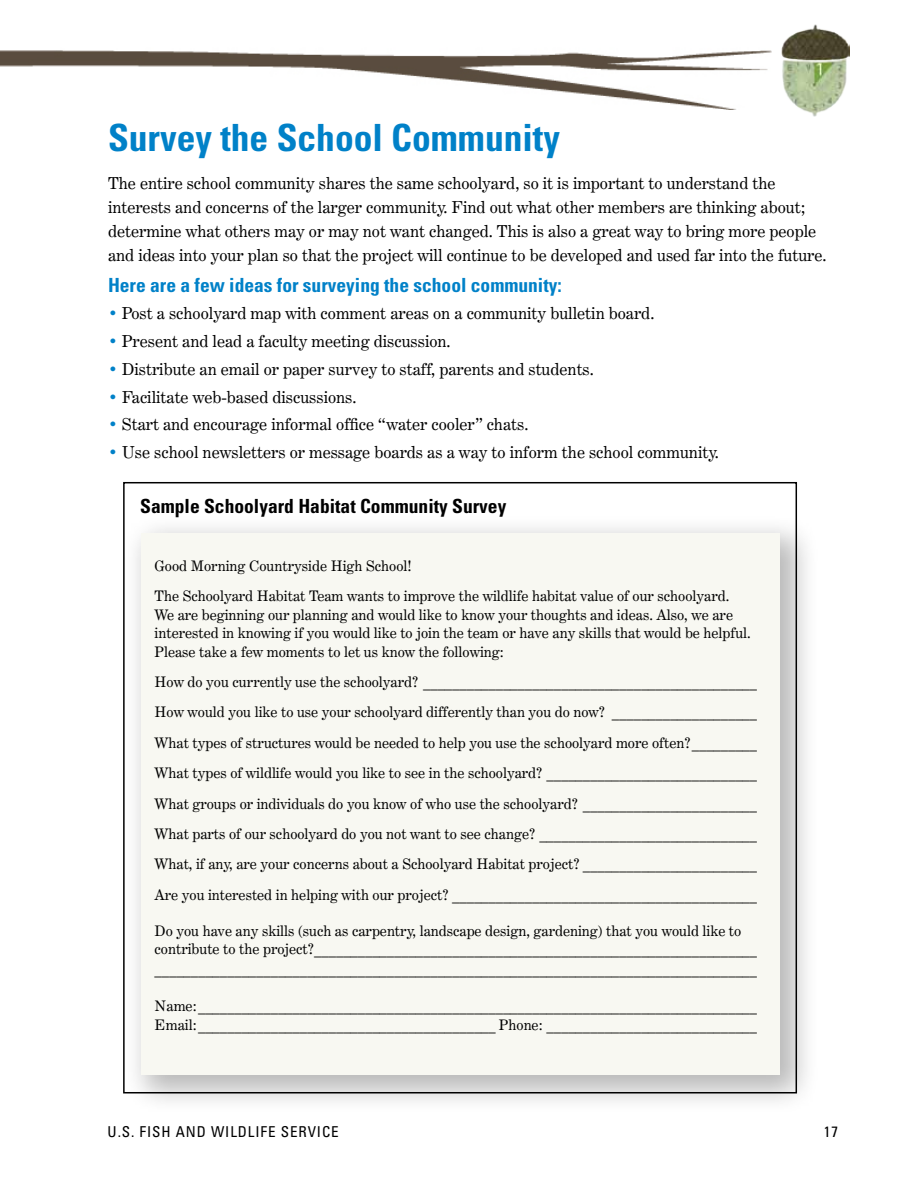
<style>
.page{position:relative;width:918px;height:1188px;background:#fff}
.page>*{position:absolute;margin:0;border:0;box-sizing:border-box;transform-origin:0 0}
.t1{font:700 condensed 37.5px "Univers";color:#0081c8}
.t2{font:700 condensed 19.5px "Univers";color:#0081c8}
.t3{font:700 condensed 19.5px "Univers";color:#000}
.t4{font:16.5px/24px "Century Expanded BT";color:#000}
.t5{font:condensed 15px "Univers";letter-spacing:.06em;color:#000}
.t6{font:14.55px/30.3px "Century Expanded BT";color:#000}
.s1{color:#0081c8}
</style>
<div class="page">
<img style="left:0;top:50px;width:772px;height:59px">
<div style="left:122px;top:514px;width:698px;height:601px;background:#000;opacity:.28"></div>
<div style="left:141px;top:533px;width:639px;height:542px;background:#f8f8f2"></div>
<img style="left:781px;top:24px;width:69px;height:92px">
<h1 class="t1" style="left:108px;top:115px;width:454px">Survey the School Community</h1>
<p class="t4" style="left:108px;top:171px;width:720px">The entire school community shares the same schoolyard, so it is important to understand the interests and concerns of the larger community. Find out what other members are thinking about; determine what others may or may not want changed. This is also a great way to bring more people and ideas into your plan so that the project will continue to be developed and used far into the future.</p>
<h2 class="t2" style="left:108px;top:273px;width:455px">Here are a few ideas for surveying the school community:</h2>
<p class="t4" style="left:108px;top:301px;width:548px"><span class="s1">•</span> Post a schoolyard map with comment areas on a community bulletin board.</p>
<p class="t4" style="left:108px;top:329px;width:344px"><span class="s1">•</span> Present and lead a faculty meeting discussion.</p>
<p class="t4" style="left:108px;top:357px;width:487px"><span class="s1">•</span> Distribute an email or paper survey to staff, parents and students.</p>
<p class="t4" style="left:108px;top:385px;width:250px"><span class="s1">•</span> Facilitate web-based discussions.</p>
<p class="t4" style="left:108px;top:412px;width:422px"><span class="s1">•</span> Start and encourage informal office “water cooler” chats.</p>
<p class="t4" style="left:108px;top:440px;width:612px"><span class="s1">•</span> Use school newsletters or message boards as a way to inform the school community.</p>
<h2 class="t3" style="left:140px;top:495px;width:368px">Sample Schoolyard Habitat Community Survey</h2>
<p class="t6" style="left:155px;top:550px;width:576px">Good Morning Countryside High School!<br>The Schoolyard Habitat Team wants to improve the wildlife habitat value of our schoolyard.</p>
<p class="t6" style="left:155px;top:605px;width:598px;line-height:18.5px">We are beginning our planning and would like to know your thoughts and ideas. Also, we are interested in knowing if you would like to join the team or have any skills that would be helpful.<br>Please take a few moments to let us know the following:</p>
<p class="t6" style="left:155px;top:667px;width:604px;text-align:justify">How do you currently use the schoolyard? ______________________________________________ How would you like to use your schoolyard differently than you do now? ____________________ What types of structures would be needed to help you use the schoolyard more often?_________ What types of wildlife would you like to see in the schoolyard? _____________________________ What groups or individuals do you know of who use the schoolyard? ________________________ What parts of our schoolyard do you not want to see change? ______________________________ What, if any, are your concerns about a Schoolyard Habitat project? ________________________ Are you interested in helping with our project? __________________________________________</p>
<p class="t6" style="left:155px;top:921px;width:604px;line-height:18.5px">Do you have any skills (such as carpentry, landscape design, gardening) that you would like to contribute to the project?_____________________________________________________________</p>
<p class="t6" style="left:155px;top:954px;width:604px">___________________________________________________________________________________</p>
<p class="t6" style="left:155px;top:995px;width:604px;line-height:19.8px">Name:_____________________________________________________________________________<br>Email:_________________________________________ Phone: _____________________________</p>
<p class="t5" style="left:108px;top:1122px;width:233px">U.S. FISH AND WILDLIFE SERVICE</p>
<p class="t5" style="left:824px;top:1122px;width:16px">17</p>
</div>
